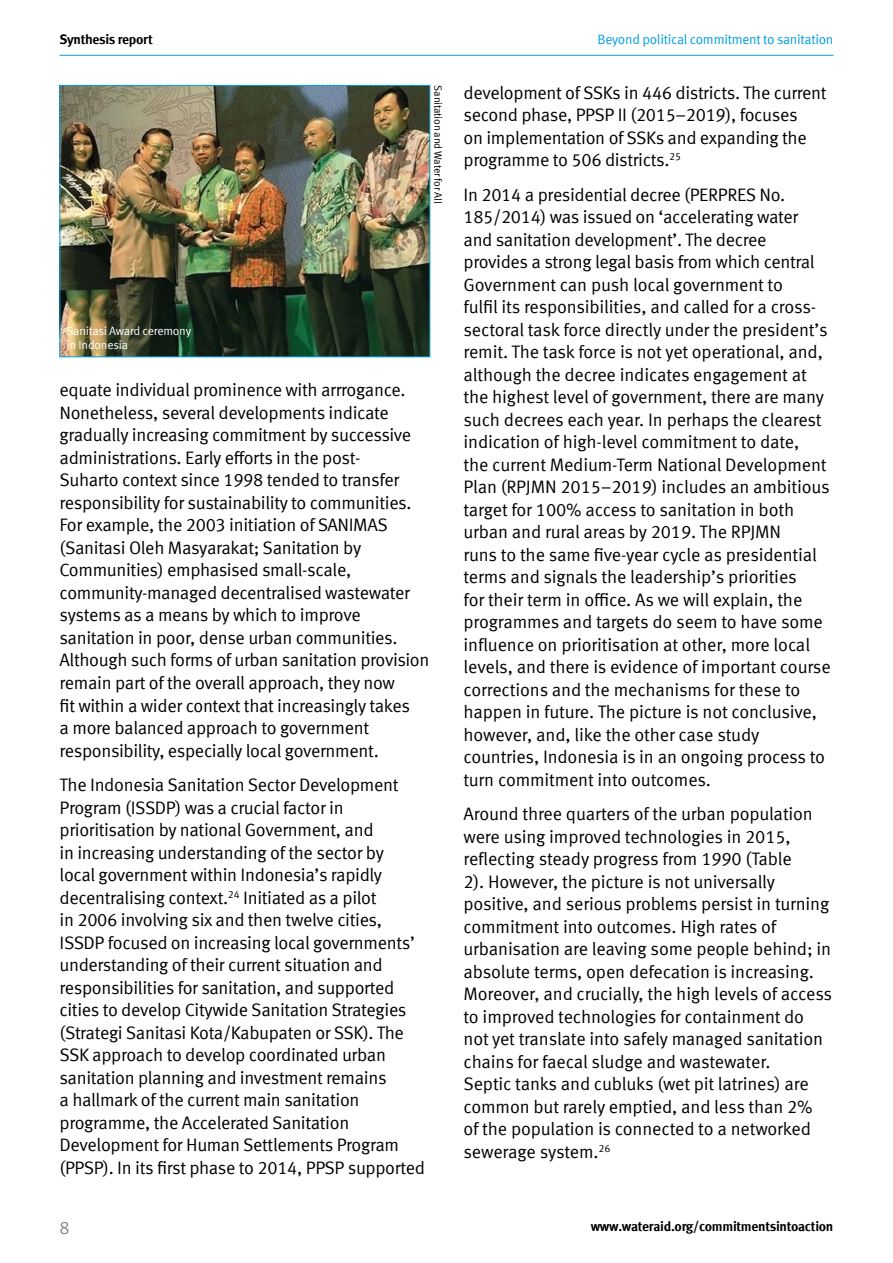
<style>
.page{position:relative;width:893px;height:1263px;background:#fff}
.page>*{position:absolute;margin:0;border:0;box-sizing:border-box;transform-origin:0 0}
.t1{font:18px/22.5px "Meta Offc Norm";letter-spacing:-.02em;color:#000}
.t2{font:18px "Meta Offc Norm";color:#878787}
.t3{font:700 13.5px "Meta Offc";letter-spacing:-.02em;color:#000}
.t4{font:13.5px "Meta Offc Norm";letter-spacing:-.02em;color:#009fe3}
.t5{font:12px/13.5px "Meta Offc Norm";letter-spacing:-.02em;color:#fff}
.t6{font:10.5px "Meta Offc Norm";letter-spacing:-.02em;color:#000}
</style>
<div class="page">
<hr style="left:60px;top:55px;width:773px;height:1px;background:#009fe3">
<img style="left:62px;top:87px;width:366px;height:268px">
<div style="left:60px;top:85px;width:370px;height:272px;border:1px solid #009fe3"></div>
<p class="t3" style="left:60px;top:32px;width:95px">Synthesis report</p>
<p class="t4" style="left:597px;top:32px;width:237px">Beyond political commitment to sanitation</p>
<p class="t5" style="left:67px;top:325px;width:126px">Sanitasi Award ceremony in Indonesia</p>
<p class="t6" style="left:444px;top:85px;width:120px;rotate:90deg">Sanitation and Water for All</p>
<p class="t1" style="left:60px;top:379px;width:371px">equate individual prominence with arrrogance.<br>Nonetheless, several developments indicate gradually increasing commitment by successive administrations. Early efforts in the post-<br>Suharto context since 1998 tended to transfer responsibility for sustainability to communities.<br>For example, the 2003 initiation of SANIMAS (Sanitasi Oleh Masyarakat; Sanitation by Communities) emphasised small-scale, community-managed decentralised wastewater systems as a means by which to improve sanitation in poor, dense urban communities.<br>Although such forms of urban sanitation provision remain part of the overall approach, they now<br>fit within a wider context that increasingly takes<br>a more balanced approach to government responsibility, especially local government.</p>
<p class="t1" style="left:60px;top:774px;width:367px">The Indonesia Sanitation Sector Development Program (ISSDP) was a crucial factor in prioritisation by national Government, and<br>in increasing understanding of the sector by<br>local government within Indonesia’s rapidly decentralising context.<sup>24</sup> Initiated as a pilot<br>in 2006 involving six and then twelve cities, ISSDP focused on increasing local governments’ understanding of their current situation and responsibilities for sanitation, and supported cities to develop Citywide Sanitation Strategies (Strategi Sanitasi Kota/Kabupaten or SSK). The SSK approach to develop coordinated urban sanitation planning and investment remains<br>a hallmark of the current main sanitation programme, the Accelerated Sanitation Development for Human Settlements Program (PPSP). In its first phase to 2014, PPSP supported</p>
<p class="t1" style="left:463px;top:82px;width:365px">development of SSKs in 446 districts. The current second phase, PPSP II (2015–2019), focuses<br>on implementation of SSKs and expanding the programme to 506 districts.<sup>25</sup></p>
<p class="t1" style="left:463px;top:184px;width:369px">In 2014 a presidential decree (PERPRES No.<br>185/2014) was issued on ‘accelerating water and sanitation development’. The decree provides a strong legal basis from which central Government can push local government to<br>fulfil its responsibilities, and called for a cross&shy;sectoral task force directly under the president’s remit. The task force is not yet operational, and, although the decree indicates engagement at the highest level of government, there are many such decrees each year. In perhaps the clearest indication of high-level commitment to date,<br>the current Medium-Term National Development Plan (RPJMN 2015–2019) includes an ambitious target for 100% access to sanitation in both urban and rural areas by 2019. The RPJMN<br>runs to the same five-year cycle as presidential terms and signals the leadership’s priorities<br>for their term in office. As we will explain, the programmes and targets do seem to have some influence on prioritisation at other, more local levels, and there is evidence of important course corrections and the mechanisms for these to happen in future. The picture is not conclusive, however, and, like the other case study countries, Indonesia is in an ongoing process to turn commitment into outcomes.</p>
<p class="t1" style="left:463px;top:803px;width:370px">Around three quarters of the urban population were using improved technologies in 2015, reflecting steady progress from 1990 (Table<br>2). However, the picture is not universally positive, and serious problems persist in turning commitment into outcomes. High rates of urbanisation are leaving some people behind; in absolute terms, open defecation is increasing.<br>Moreover, and crucially, the high levels of access to improved technologies for containment do not yet translate into safely managed sanitation chains for faecal sludge and wastewater.<br>Septic tanks and cubluks (wet pit latrines) are common but rarely emptied, and less than 2% of the population is connected to a networked sewerage system.<sup>26</sup></p>
<p class="t2" style="left:60px;top:1217px;width:12px">8</p>
<p class="t3" style="left:591px;top:1218px;width:244px">www.wateraid.org/commitmentsintoaction</p>
</div>
